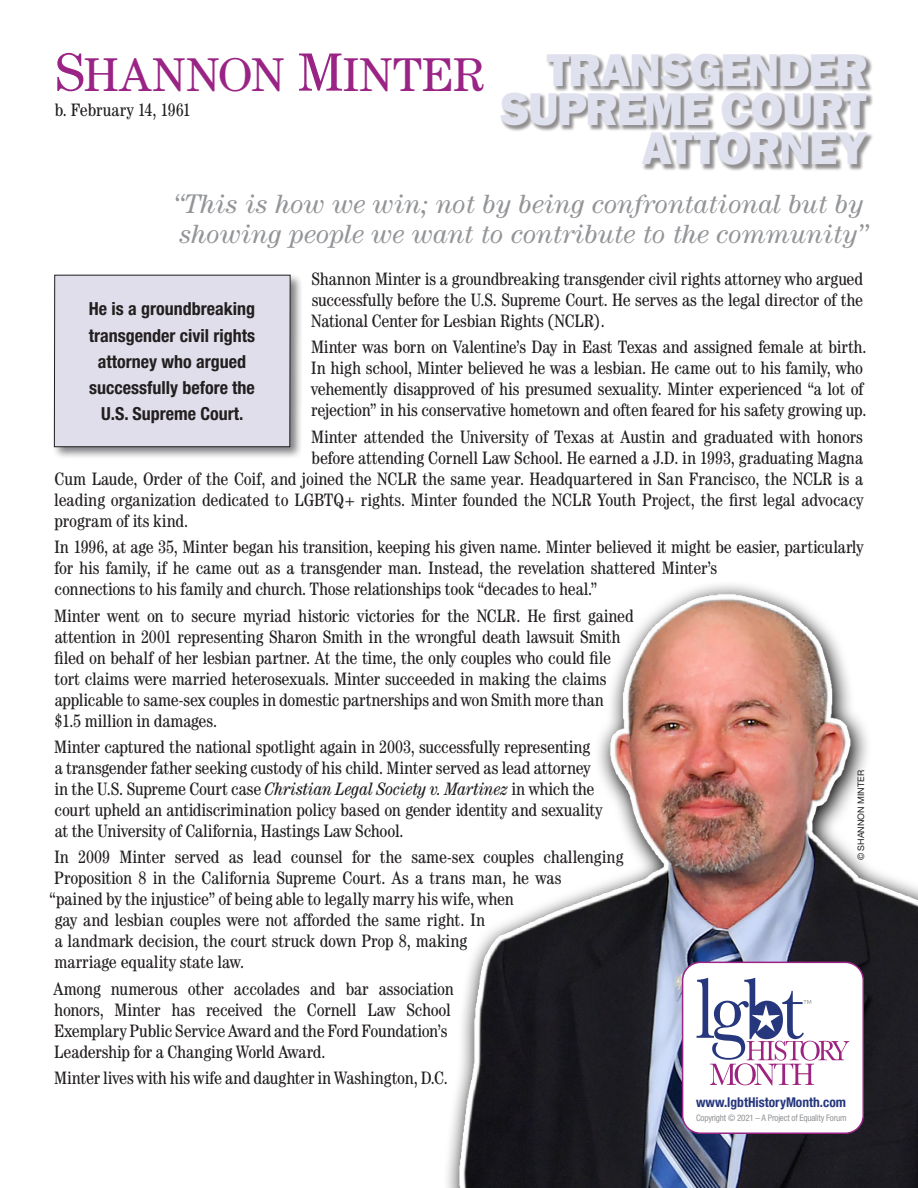
<style>
.page{position:relative;width:918px;height:1188px;background:#fff}
.page>*{position:absolute;margin:0;border:0;box-sizing:border-box;transform-origin:0 0}
.b_d__dates{font:47.55px "Century Book SC880";letter-spacing:-.005em;color:#9a2485}
.t1{font:800 39px/39px "Franklin";letter-spacing:-.025em;color:#e0e1ee;text-align:right}
.t2{font:italic 27px/30px "Century";color:#939598}
._2016_Bio_Text{font:condensed 18px/21px "Century";letter-spacing:-.005em;color:#231f20}
.t3{font:700 condensed 18px/26.2px "Helvetica Neue";color:#231f20;text-align:center}
.b_d__dates-2{font:condensed 18px "Century";letter-spacing:-.01em;color:#231f20}
.t4{font:700 condensed 13.5px "Helvetica Neue";color:#27377e}
.t5{font:condensed 9px "Helvetica Neue";letter-spacing:-.02em;color:#939598}
.t6{font:9px "Helvetica Neue";color:#231f20}
.s1{font-size:54px}
.s2{font-style:italic}
</style>
<div class="page">
<img style="left:447px;top:584px;width:471px;height:604px">
<div style="left:683px;top:962px;width:180px;height:171px;background:#fff;border-radius:18px"></div>
<div style="left:682px;top:962px;width:182px;height:172px;border:2px solid #9a2485;border-radius:18px"></div>
<svg style="left:697px;top:978px;width:152px;height:107px"></svg>
<div style="left:52px;top:272px;width:252px;height:188px;background:#000007;opacity:.5"></div>
<div style="left:54px;top:275px;width:236px;height:172px;background:#dfdeea"></div>
<div style="left:54px;top:275px;width:237px;height:172px;border:1px solid #231f20"></div>
<div style="left:500px;top:53px;width:374px;height:118px;background:#231f20;opacity:.5"></div>
<p class="b_d__dates" style="left:55px;top:47px;width:431px"><span class="s1">S</span>HANNON <span class="s1">M</span>INTER</p>
<p class="b_d__dates-2" style="left:55px;top:99px;width:138px">b. February 14, 1961</p>
<p class="t1" style="left:498px;top:50px;width:371px">TRANSGENDER<br>SUPREME COURT<br>ATTORNEY</p>
<p class="t2" style="left:173px;top:189px;width:696px">“This is how we win; not by being confrontational but by showing people we want to contribute to the community”</p>
<p class="_2016_Bio_Text" style="left:311px;top:268px;width:554px;text-align:justify">Shannon Minter is a groundbreaking transgender civil rights attorney who argued successfully before the U.S. Supreme Court. He serves as the legal director of the National Center for Lesbian Rights (NCLR).</p>
<p class="_2016_Bio_Text" style="left:311px;top:337px;width:557px">Minter was born on Valentine’s Day in East Texas and assigned female at birth.<br>In high school, Minter believed he was a lesbian. He came out to his family, who vehemently disapproved of his presumed sexuality. Minter experienced “a lot of rejection” in his conservative hometown and often feared for his safety growing up.</p>
<p class="_2016_Bio_Text" style="left:311px;top:426px;width:553px">Minter attended the University of Texas at Austin and graduated with honors</p>
<p class="_2016_Bio_Text" style="left:311px;top:447px;width:553px">before attending Cornell Law School. He earned a J.D. in 1993, graduating Magna</p>
<p class="_2016_Bio_Text" style="left:55px;top:468px;width:810px">Cum Laude, Order of the Coif, and joined the NCLR the same year. Headquartered in San Francisco, the NCLR is a</p>
<p class="_2016_Bio_Text" style="left:54px;top:489px;width:811px">leading organization dedicated to LGBTQ+ rights. Minter founded the NCLR Youth Project, the first legal advocacy</p>
<p class="_2016_Bio_Text" style="left:55px;top:510px;width:135px">program of its kind.</p>
<p class="_2016_Bio_Text" style="left:54px;top:536px;width:811px">In 1996, at age 35, Minter began his transition, keeping his given name. Minter believed it might be easier, particularly for his family, if he came out as a transgender man. Instead, the revelation shattered Minter’s<br>connections to his family and church. Those relationships took “decades to heal.”</p>
<p class="_2016_Bio_Text" style="left:54px;top:605px;width:581px">Minter went on to secure myriad historic victories for the NCLR. He first gained attention in 2001 representing Sharon Smith in the wrongful death lawsuit Smith filed on behalf of her lesbian partner. At the time, the only couples who could file tort claims were married heterosexuals. Minter succeeded in making the claims applicable to same-sex couples in domestic partnerships and won Smith more than $1.5 million in damages.</p>
<p class="_2016_Bio_Text" style="left:54px;top:736px;width:550px">Minter captured the national spotlight again in 2003, successfully representing a transgender father seeking custody of his child. Minter served as lead attorney in the U.S. Supreme Court case <span class="s2">Christian Legal Society v. Martinez</span> in which the court upheld an antidiscrimination policy based on gender identity and sexuality at the University of California, Hastings Law School.</p>
<p class="_2016_Bio_Text" style="left:50px;top:847px;width:575px">In 2009 Minter served as lead counsel for the same-sex couples challenging Proposition 8 in the California Supreme Court. As a trans man, he was<br>“pained by the injustice” of being able to legally marry his wife, when<br>gay and lesbian couples were not afforded the same right. In<br>a landmark decision, the court struck down Prop 8, making<br>marriage equality state law.</p>
<p class="_2016_Bio_Text" style="left:54px;top:978px;width:402px">Among numerous other accolades and bar association honors, Minter has received the Cornell Law School Exemplary Public Service Award and the Ford Foundation’s Leadership for a Changing World Award.</p>
<p class="_2016_Bio_Text" style="left:54px;top:1067px;width:395px">Minter lives with his wife and daughter in Washington, D.C.</p>
<p class="t3" style="left:89px;top:296px;width:168px">He is a groundbreaking transgender civil rights attorney who argued successfully before the<br>U.S. Supreme Court.</p>
<p class="t6" style="left:855px;top:860px;width:92px;rotate:-90deg">© SHANNON MINTER</p>
<p class="t4" style="left:696px;top:1094px;width:152px">www.lgbtHistoryMonth.com</p>
<p class="t5" style="left:696px;top:1112px;width:152px">Copyright © 2021 – A Project of Equality Forum</p>
</div>
